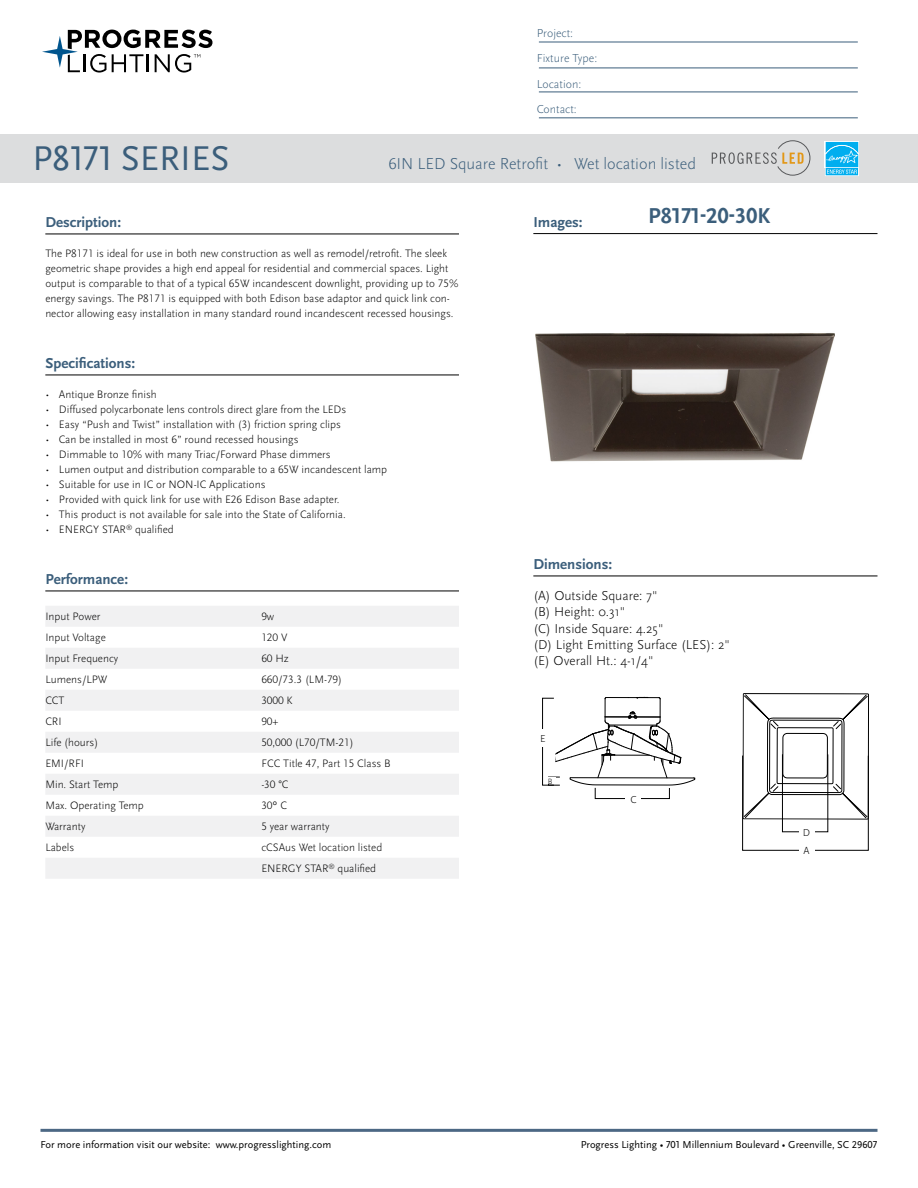
<style>
.page{position:relative;width:918px;height:1188px;background:#fff}
.page>*{position:absolute;margin:0;border:0;box-sizing:border-box;transform-origin:0 0}
.t1{font:35.85px "Scala Sans Pro";color:#3b5e7b}
.t2{font:700 22.5px "Scala Sans Pro";color:#3b5e7b}
.t3{font:300 16.5px "Scala Sans Pro";color:#3b5e7b}
.t4{font:700 15px "Scala Sans Pro";color:#3b5e7b}
.t5{font:300 13.5px/16.2px "Scala Sans Pro";color:#000}
.t6{font:300 12px/25.5px "Scala Sans Pro";color:#3b5e7b}
.t7{font:300 11.25px/15px "Scala Sans Pro";color:#000}
.t8{font:10.5px "Scala Sans Pro";color:#000}
.t9{font:300 10.5px "Scala Sans Pro";color:#000}
.t10{font:300 7.95px "Scala Sans Pro";color:#000}
</style>
<div class="page">
<svg style="left:42px;top:30px;width:170px;height:43px"></svg>
<hr style="left:40px;top:1129px;width:838px;height:3px;background:#4c6884">
<hr style="left:539px;top:42px;width:319px;height:1px;background:#3b5e7b">
<hr style="left:539px;top:68px;width:319px;height:1px;background:#3b5e7b">
<hr style="left:539px;top:92px;width:319px;height:1px;background:#3b5e7b">
<hr style="left:539px;top:118px;width:319px;height:1px;background:#3b5e7b">
<hr style="left:533px;top:233px;width:344px;height:1px;background:#000">
<hr style="left:45px;top:234px;width:414px;height:1px;background:#000">
<hr style="left:45px;top:375px;width:414px;height:1px;background:#000">
<hr style="left:45px;top:591px;width:414px;height:1px;background:#000">
<div style="left:45px;top:606px;width:414px;height:21px;background:#f1f1f2"></div>
<div style="left:45px;top:648px;width:414px;height:21px;background:#f1f1f2"></div>
<div style="left:45px;top:690px;width:414px;height:21px;background:#f1f1f2"></div>
<div style="left:45px;top:732px;width:414px;height:21px;background:#f1f1f2"></div>
<div style="left:45px;top:774px;width:414px;height:21px;background:#f1f1f2"></div>
<div style="left:45px;top:816px;width:414px;height:21px;background:#f1f1f2"></div>
<div style="left:45px;top:858px;width:414px;height:21px;background:#f1f1f2"></div>
<div style="left:0;top:134px;width:918px;height:49px;background:#dcddde"></div>
<img style="left:535px;top:333px;width:299px;height:129px">
<svg style="left:712px;top:141px;width:98px;height:34px"></svg>
<hr style="left:533px;top:576px;width:344px;height:1px;background:#000">
<div style="left:825px;top:141px;width:34px;height:27px;background:#f2fafe"></div>
<svg style="left:825px;top:142px;width:34px;height:34px"></svg>
<div style="left:542px;top:698px;width:12px;height:87px;border:1px solid #000"></div>
<div style="left:535px;top:729px;width:16px;height:18px;background:#fff"></div>
<svg style="left:556px;top:697px;width:139px;height:88px"></svg>
<svg style="left:742px;top:575px;width:127px;height:245px"></svg>
<div style="left:595px;top:788px;width:75px;height:11px;border:1px solid #000"></div>
<div style="left:626px;top:790px;width:15px;height:17px;background:#fff"></div>
<div style="left:782px;top:754px;width:46px;height:78px;border:1px solid #000"></div>
<div style="left:799px;top:823px;width:15px;height:18px;background:#fff"></div>
<div style="left:544px;top:778px;width:12px;height:6px;background:#fff"></div>
<p class="t6" style="left:537px;top:20px;width:62px">Project:<br>Fixture Type:<br>Location:<br>Contact:</p>
<h1 class="t1" style="left:32px;top:137px;width:199px">P8171 SERIES</h1>
<h3 class="t3" style="left:388px;top:154px;width:309px">6IN LED Square Retrofit • Wet location listed</h3>
<h2 class="t2" style="left:648px;top:202px;width:124px">P8171-20-30K</h2>
<h3 class="t4" style="left:45px;top:213px;width:77px">Description:</h3>
<h3 class="t4" style="left:533px;top:213px;width:51px">Images:</h3>
<p class="t7" style="left:45px;top:246px;width:415px">The P8171 is ideal for use in both new construction as well as remodel/retrofit. The sleek geometric shape provides a high end appeal for residential and commercial spaces. Light output is comparable to that of a typical 65W incandescent downlight, providing up to 75% energy savings. The P8171 is equipped with both Edison base adaptor and quick link con&shy;nector allowing easy installation in many standard round incandescent recessed housings.</p>
<h3 class="t4" style="left:45px;top:354px;width:91px">Specifications:</h3>
<p class="t7" style="left:45px;top:387px;width:113px">• Antique Bronze finish</p>
<p class="t7" style="left:45px;top:402px;width:302px">• Diffused polycarbonate lens controls direct glare from the LEDs</p>
<p class="t7" style="left:45px;top:417px;width:297px">• Easy “Push and Twist” installation with (3) friction spring clips</p>
<p class="t7" style="left:45px;top:432px;width:255px">• Can be installed in most 6” round recessed housings</p>
<p class="t7" style="left:45px;top:447px;width:287px">• Dimmable to 10% with many Triac/Forward Phase dimmers</p>
<p class="t7" style="left:45px;top:462px;width:343px">• Lumen output and distribution comparable to a 65W incandescent lamp</p>
<p class="t7" style="left:45px;top:477px;width:222px">• Suitable for use in IC or NON-IC Applications</p>
<p class="t7" style="left:45px;top:492px;width:296px">• Provided with quick link for use with E26 Edison Base adapter.</p>
<p class="t7" style="left:45px;top:507px;width:302px">• This product is not available for sale into the State of California.</p>
<p class="t7" style="left:45px;top:522px;width:130px">• ENERGY STAR<sup>®</sup> qualified</p>
<h3 class="t4" style="left:45px;top:570px;width:84px">Performance:</h3>
<p class="t7" style="left:45px;top:609px;width:57px">Input Power</p>
<p class="t7" style="left:261px;top:609px;width:14px">9w</p>
<p class="t7" style="left:45px;top:630px;width:62px">Input Voltage</p>
<p class="t7" style="left:261px;top:630px;width:28px">120 V</p>
<p class="t7" style="left:45px;top:651px;width:74px">Input Frequency</p>
<p class="t7" style="left:261px;top:651px;width:29px">60 Hz</p>
<p class="t7" style="left:45px;top:672px;width:64px">Lumens/LPW</p>
<p class="t7" style="left:261px;top:672px;width:82px">660/73.3 (LM-79)</p>
<p class="t7" style="left:45px;top:693px;width:21px">CCT</p>
<p class="t7" style="left:261px;top:693px;width:33px">3000 K</p>
<p class="t7" style="left:45px;top:714px;width:18px">CRI</p>
<p class="t7" style="left:261px;top:714px;width:19px">90+</p>
<p class="t7" style="left:45px;top:735px;width:54px">Life (hours)</p>
<p class="t7" style="left:261px;top:735px;width:94px">50,000 (L70/TM-21)</p>
<p class="t7" style="left:45px;top:756px;width:40px">EMI/RFI</p>
<p class="t7" style="left:261px;top:756px;width:131px">FCC Title 47, Part 15 Class B</p>
<p class="t7" style="left:45px;top:777px;width:75px">Min. Start Temp</p>
<p class="t7" style="left:261px;top:777px;width:29px">-30 °C</p>
<p class="t7" style="left:45px;top:798px;width:100px">Max. Operating Temp</p>
<p class="t7" style="left:261px;top:798px;width:27px">30º C</p>
<p class="t7" style="left:45px;top:819px;width:42px">Warranty</p>
<p class="t7" style="left:261px;top:819px;width:70px">5 year warranty</p>
<p class="t7" style="left:45px;top:840px;width:30px">Labels</p>
<p class="t7" style="left:261px;top:837px;width:122px;line-height:21px">cCSAus Wet location listed<br>ENERGY STAR<sup>®</sup> qualified</p>
<h3 class="t4" style="left:533px;top:555px;width:80px">Dimensions:</h3>
<p class="t5" style="left:533px;top:588px;width:198px">(A) Outside Square: 7"<br>(B) Height: 0.31"<br>(C) Inside Square: 4.25"<br>(D) Light Emitting Surface (LES): 2" (E) Overall Ht.: 4-1/4"</p>
<p class="t9" style="left:540px;top:732px;width:7px">E</p>
<p class="t10" style="left:548px;top:777px;width:6px">B</p>
<p class="t9" style="left:630px;top:793px;width:8px">C</p>
<p class="t9" style="left:803px;top:826px;width:9px">D</p>
<p class="t9" style="left:804px;top:845px;width:8px">A</p>
<p class="t8" style="left:40px;top:1139px;width:292px">For more information visit our website: www.progresslighting.com</p>
<p class="t8" style="left:581px;top:1138px;width:298px">Progress Lighting • 701 Millennium Boulevard • Greenville, SC 29607</p>
</div>
